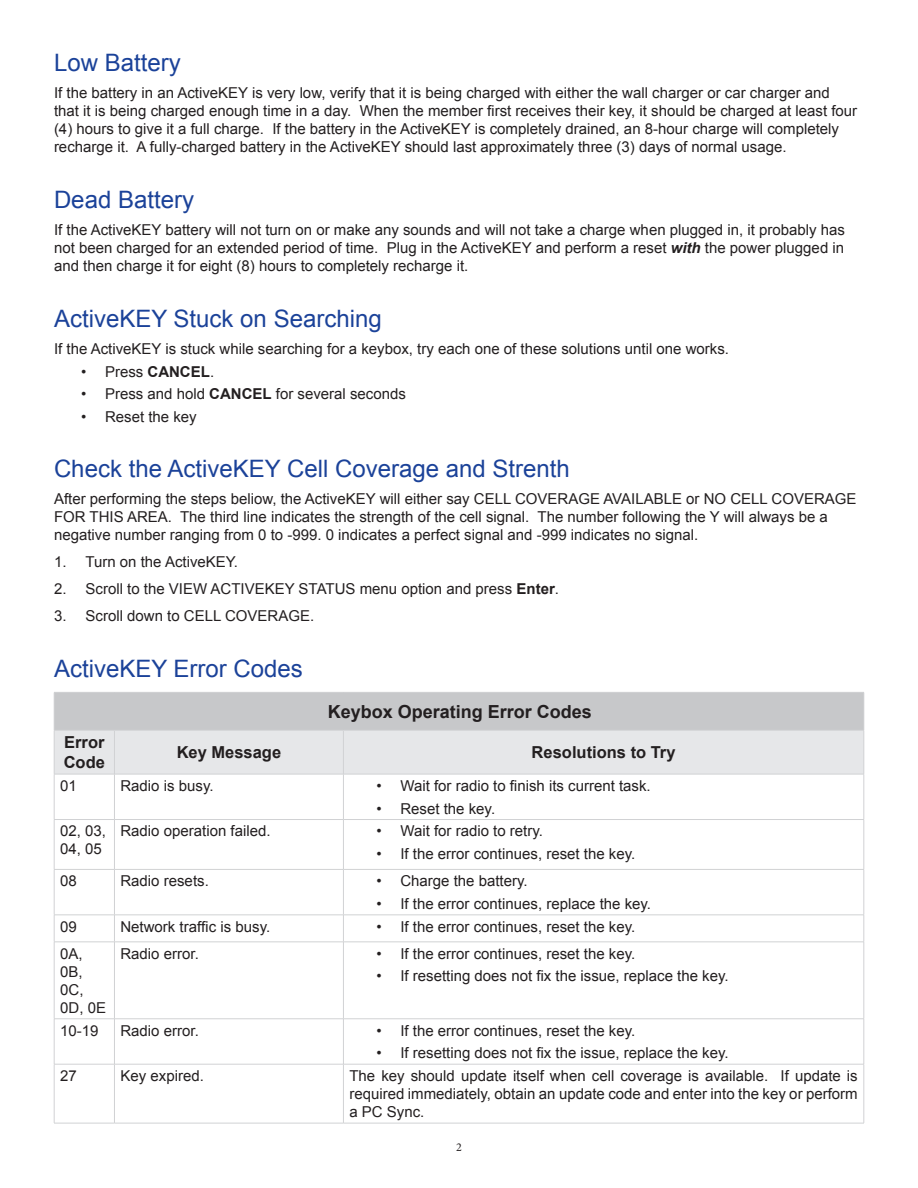
<style>
.page{position:relative;width:918px;height:1188px;background:#fff}
.page>*{position:absolute;margin:0;border:0;box-sizing:border-box;transform-origin:0 0}
.Subhead2{font:24px "Arial";color:#1b4299}
.t1{font:700 18px "Arial";color:#231f20}
.t2{font:700 16.5px/19.8px "Arial";color:#231f20}
.Body_first{font:15px/18px "Arial";color:#231f20}
.Body_bulleted_first{font:15px "Arial";color:#231f20}
.Body_numbered_first{font:15px "Arial";color:#231f20}
.t3{font:12px "Minion Pro";color:#231f20}
.s1{font-weight:700;font-style:italic}
.s2{font-weight:700}
</style>
<div class="page">
<div style="left:54px;top:692px;width:810px;height:38px;background:#c7c8ca"></div>
<div style="left:55px;top:731px;width:809px;height:43px;background:#e6e7e9"></div>
<hr style="left:54px;top:692px;width:60px;height:1px;background:#d1d2d4">
<hr style="left:54px;top:693px;width:1px;height:37px;background:#d1d2d4">
<hr style="left:114px;top:692px;width:229px;height:1px;background:#d1d2d4">
<hr style="left:343px;top:692px;width:521px;height:1px;background:#d1d2d4">
<hr style="left:864px;top:693px;width:1px;height:37px;background:#d1d2d4">
<hr style="left:54px;top:730px;width:60px;height:1px;background:#d1d2d4">
<hr style="left:54px;top:730px;width:1px;height:44px;background:#d1d2d4">
<hr style="left:114px;top:730px;width:229px;height:1px;background:#d1d2d4">
<hr style="left:114px;top:730px;width:1px;height:44px;background:#d1d2d4">
<hr style="left:343px;top:730px;width:521px;height:1px;background:#d1d2d4">
<hr style="left:343px;top:730px;width:1px;height:44px;background:#d1d2d4">
<hr style="left:864px;top:730px;width:1px;height:44px;background:#d1d2d4">
<hr style="left:54px;top:774px;width:60px;height:1px;background:#d1d2d4">
<hr style="left:54px;top:774px;width:1px;height:45px;background:#d1d2d4">
<hr style="left:114px;top:774px;width:229px;height:1px;background:#d1d2d4">
<hr style="left:114px;top:774px;width:1px;height:45px;background:#d1d2d4">
<hr style="left:343px;top:774px;width:521px;height:1px;background:#d1d2d4">
<hr style="left:343px;top:774px;width:1px;height:45px;background:#d1d2d4">
<hr style="left:864px;top:774px;width:1px;height:45px;background:#d1d2d4">
<hr style="left:54px;top:819px;width:60px;height:1px;background:#d1d2d4">
<hr style="left:54px;top:820px;width:1px;height:49px;background:#d1d2d4">
<hr style="left:114px;top:819px;width:229px;height:1px;background:#d1d2d4">
<hr style="left:114px;top:820px;width:1px;height:49px;background:#d1d2d4">
<hr style="left:343px;top:819px;width:521px;height:1px;background:#d1d2d4">
<hr style="left:343px;top:820px;width:1px;height:49px;background:#d1d2d4">
<hr style="left:864px;top:820px;width:1px;height:49px;background:#d1d2d4">
<hr style="left:54px;top:869px;width:60px;height:1px;background:#d1d2d4">
<hr style="left:54px;top:870px;width:1px;height:45px;background:#d1d2d4">
<hr style="left:114px;top:869px;width:229px;height:1px;background:#d1d2d4">
<hr style="left:114px;top:870px;width:1px;height:45px;background:#d1d2d4">
<hr style="left:343px;top:869px;width:521px;height:1px;background:#d1d2d4">
<hr style="left:343px;top:870px;width:1px;height:45px;background:#d1d2d4">
<hr style="left:864px;top:870px;width:1px;height:45px;background:#d1d2d4">
<hr style="left:54px;top:915px;width:60px;height:1px;background:#d1d2d4">
<svg style="left:54px;top:916px;width:1px;height:26px"></svg>
<hr style="left:114px;top:915px;width:229px;height:1px;background:#d1d2d4">
<svg style="left:114px;top:916px;width:1px;height:26px"></svg>
<hr style="left:343px;top:915px;width:521px;height:1px;background:#d1d2d4">
<svg style="left:343px;top:916px;width:1px;height:26px"></svg>
<svg style="left:864px;top:915px;width:1px;height:26px"></svg>
<hr style="left:54px;top:942px;width:60px;height:1px;background:#d1d2d4">
<hr style="left:54px;top:942px;width:1px;height:77px;background:#d1d2d4">
<hr style="left:114px;top:942px;width:229px;height:1px;background:#d1d2d4">
<hr style="left:114px;top:942px;width:1px;height:77px;background:#d1d2d4">
<hr style="left:343px;top:942px;width:521px;height:1px;background:#d1d2d4">
<hr style="left:343px;top:942px;width:1px;height:77px;background:#d1d2d4">
<hr style="left:864px;top:942px;width:1px;height:77px;background:#d1d2d4">
<hr style="left:54px;top:1019px;width:60px;height:1px;background:#d1d2d4">
<hr style="left:54px;top:1019px;width:1px;height:45px;background:#d1d2d4">
<hr style="left:114px;top:1019px;width:229px;height:1px;background:#d1d2d4">
<hr style="left:114px;top:1019px;width:1px;height:45px;background:#d1d2d4">
<hr style="left:343px;top:1019px;width:521px;height:1px;background:#d1d2d4">
<hr style="left:343px;top:1019px;width:1px;height:45px;background:#d1d2d4">
<hr style="left:864px;top:1019px;width:1px;height:45px;background:#d1d2d4">
<hr style="left:54px;top:1064px;width:60px;height:1px;background:#d1d2d4">
<hr style="left:54px;top:1064px;width:1px;height:59px;background:#d1d2d4">
<hr style="left:114px;top:1064px;width:229px;height:1px;background:#d1d2d4">
<hr style="left:114px;top:1064px;width:1px;height:59px;background:#d1d2d4">
<hr style="left:343px;top:1064px;width:521px;height:1px;background:#d1d2d4">
<hr style="left:343px;top:1064px;width:1px;height:59px;background:#d1d2d4">
<hr style="left:864px;top:1064px;width:1px;height:59px;background:#d1d2d4">
<hr style="left:54px;top:1123px;width:60px;height:1px;background:#d1d2d4">
<hr style="left:114px;top:1123px;width:229px;height:1px;background:#d1d2d4">
<hr style="left:343px;top:1123px;width:521px;height:1px;background:#d1d2d4">
<p class="Subhead2" style="left:54px;top:47px;width:128px">Low Battery</p>
<p class="Body_first" style="left:54px;top:84px;width:805px">If the battery in an ActiveKEY is very low, verify that it is being charged with either the wall charger or car charger and that it is being charged enough time in a day. When the member first receives their key, it should be charged at least four (4) hours to give it a full charge. If the battery in the ActiveKEY is completely drained, an 8-hour charge will completely recharge it. A fully-charged battery in the ActiveKEY should last approximately three (3) days of normal usage.</p>
<p class="Subhead2" style="left:54px;top:184px;width:142px">Dead Battery</p>
<p class="Body_first" style="left:54px;top:221px;width:792px;text-align:justify">If the ActiveKEY battery will not turn on or make any sounds and will not take a charge when plugged in, it probably has not been charged for an extended period of time. Plug in the ActiveKEY and perform a reset <span class="s1">with</span> the power plugged in and then charge it for eight (8) hours to completely recharge it.</p>
<p class="Subhead2" style="left:54px;top:303px;width:329px">ActiveKEY Stuck on Searching</p>
<p class="Body_first" style="left:54px;top:340px;width:677px">If the ActiveKEY is stuck while searching for a keybox, try each one of these solutions until one works.</p>
<p class="Body_bulleted_first" style="left:81px;top:361px;width:135px">• Press <span class="s2">CANCEL</span>.</p>
<p class="Body_bulleted_first" style="left:81px;top:384px;width:326px">• Press and hold <span class="s2">CANCEL</span> for several seconds</p>
<p class="Body_bulleted_first" style="left:81px;top:406px;width:117px">• Reset the key</p>
<p class="Subhead2" style="left:54px;top:453px;width:517px">Check the ActiveKEY Cell Coverage and Strenth</p>
<p class="Body_first" style="left:54px;top:490px;width:804px">After performing the steps beliow, the ActiveKEY will either say CELL COVERAGE AVAILABLE or NO CELL COVERAGE<br>FOR THIS AREA. The third line indicates the strength of the cell signal. The number following the Y will always be a negative number ranging from 0 to -999. 0 indicates a perfect signal and -999 indicates no signal.</p>
<p class="Body_numbered_first" style="left:54px;top:552px;width:186px">1. Turn on the ActiveKEY.</p>
<p class="Body_numbered_first" style="left:54px;top:579px;width:507px">2. Scroll to the VIEW ACTIVEKEY STATUS menu option and press <span class="s2">Enter</span>.</p>
<p class="Body_numbered_first" style="left:54px;top:606px;width:262px">3. Scroll down to CELL COVERAGE.</p>
<p class="Subhead2" style="left:54px;top:653px;width:250px">ActiveKEY Error Codes</p>
<p class="t1" style="left:328px;top:700px;width:266px">Keybox Operating Error Codes</p>
<p class="t2" style="left:64px;top:733px;width:43px">Error<br>Code</p>
<p class="t2" style="left:177px;top:743px;width:106px">Key Message</p>
<p class="t2" style="left:532px;top:743px;width:145px">Resolutions to Try</p>
<p class="Body_first" style="left:60px;top:777px;width:18px">01</p>
<p class="Body_first" style="left:120px;top:777px;width:95px">Radio is busy.</p>
<p class="Body_bulleted_first" style="left:376px;top:776px;width:276px">• Wait for radio to finish its current task.</p>
<p class="Body_bulleted_first" style="left:376px;top:798px;width:120px">• Reset the key.</p>
<p class="Body_first" style="left:60px;top:822px;width:47px">02, 03,<br>04, 05</p>
<p class="Body_first" style="left:120px;top:822px;width:152px">Radio operation failed.</p>
<p class="Body_bulleted_first" style="left:376px;top:821px;width:168px">• Wait for radio to retry.</p>
<p class="Body_bulleted_first" style="left:376px;top:844px;width:260px">• If the error continues, reset the key.</p>
<p class="Body_first" style="left:60px;top:872px;width:18px">08</p>
<p class="Body_first" style="left:120px;top:872px;width:90px">Radio resets.</p>
<p class="Body_bulleted_first" style="left:376px;top:871px;width:153px">• Charge the battery.</p>
<p class="Body_bulleted_first" style="left:376px;top:894px;width:276px">• If the error continues, replace the key.</p>
<p class="Body_first" style="left:60px;top:918px;width:18px">09</p>
<p class="Body_first" style="left:120px;top:918px;width:151px">Network traffic is busy.</p>
<p class="Body_bulleted_first" style="left:376px;top:917px;width:260px">• If the error continues, reset the key.</p>
<p class="Body_first" style="left:60px;top:945px;width:47px">0A,<br>0B,<br>0C,<br>0D, 0E</p>
<p class="Body_first" style="left:120px;top:945px;width:80px">Radio error.</p>
<p class="Body_bulleted_first" style="left:376px;top:944px;width:260px">• If the error continues, reset the key.</p>
<p class="Body_bulleted_first" style="left:376px;top:966px;width:354px">• If resetting does not fix the issue, replace the key.</p>
<p class="Body_first" style="left:60px;top:1022px;width:40px">10-19</p>
<p class="Body_first" style="left:120px;top:1022px;width:80px">Radio error.</p>
<p class="Body_bulleted_first" style="left:376px;top:1021px;width:260px">• If the error continues, reset the key.</p>
<p class="Body_bulleted_first" style="left:376px;top:1043px;width:354px">• If resetting does not fix the issue, replace the key.</p>
<p class="Body_first" style="left:60px;top:1067px;width:18px">27</p>
<p class="Body_first" style="left:120px;top:1067px;width:85px">Key expired.</p>
<p class="Body_first" style="left:349px;top:1067px;width:510px;text-align:justify">The key should update itself when cell coverage is available. If update is required immediately, obtain an update code and enter into the key or perform a PC Sync.</p>
<p class="t3" style="left:456px;top:1139px;width:7px">2</p>
</div>
